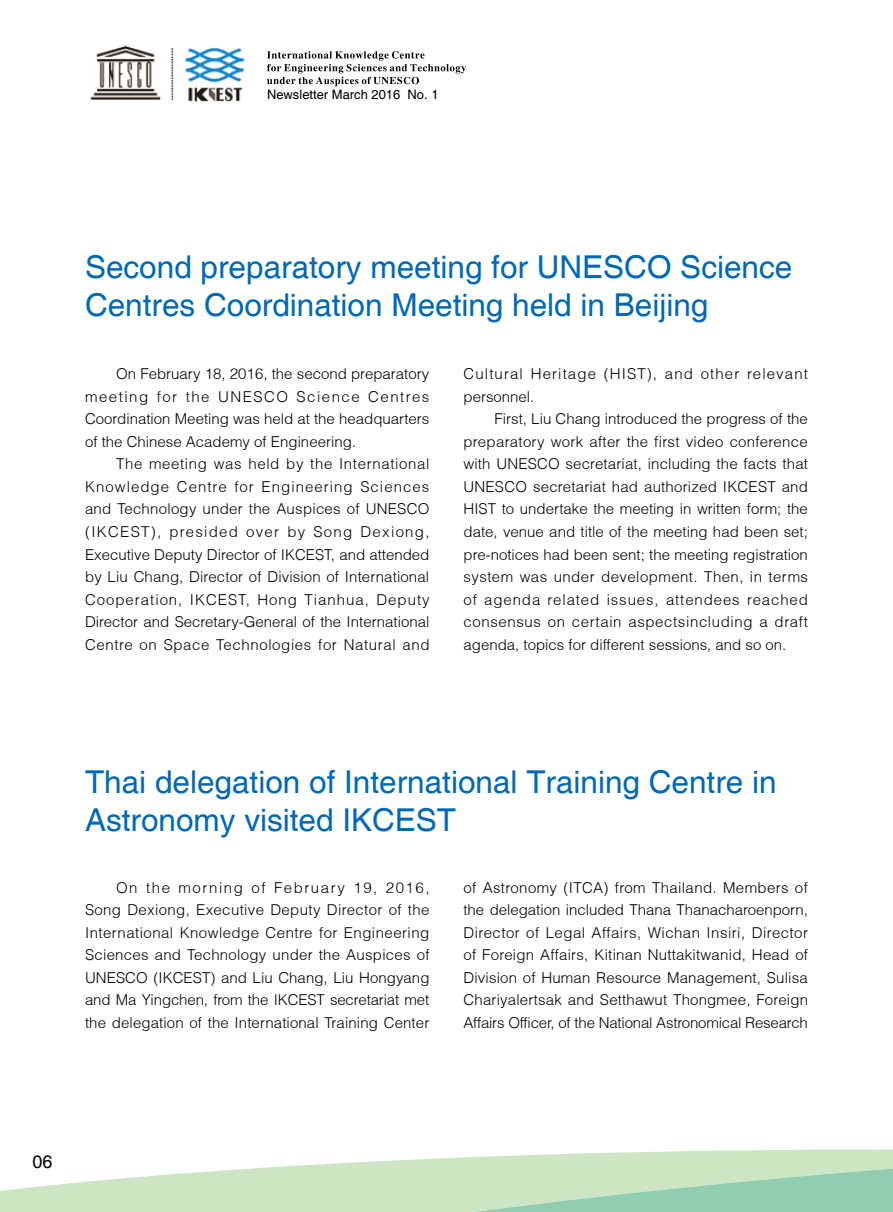
<style>
.page{position:relative;width:893px;height:1212px;background:#fff}
.page>*{position:absolute;margin:0;border:0;box-sizing:border-box;transform-origin:0 0}
.t1{font:31.5px/37.8px "Helvetica";color:#0068b7}
.t2{font:18px "Helvetica";color:#000}
.t3{font:300 15px/22.5px "Helvetica";color:#000;text-align:justify}
.t4{font:300 15px/22.5px "Helvetica";letter-spacing:.075em;color:#000}
.t5{font:12.9px "Helvetica";color:#000}
</style>
<div class="page">
<svg style="left:654px;top:1149px;width:239px;height:3px"></svg>
<svg style="left:0;top:1152px;width:893px;height:60px;fill:#cde5c3"></svg>
<img style="left:90px;top:45px;width:155px;height:57px">
<div style="left:168px;top:40px;width:7px;height:8px;background:#fff"></div>
<div style="left:168px;top:100px;width:7px;height:11px;background:#fff"></div>
<svg style="left:267px;top:51px;width:199px;height:35px"></svg>
<p class="t5" style="left:267px;top:87px;width:173px">Newsletter March 2016 No. 1</p>
<h1 class="t1" style="left:85px;top:249px;width:709px">Second preparatory meeting for UNESCO Science<br>Centres Coordination Meeting held in Beijing</h1>
<p class="t3" style="left:85px;top:363px;width:346px;text-indent:31px">On February 18, 2016, the second preparatory meeting for the UNESCO Science Centres Coordination Meeting was held at the headquarters of the Chinese Academy of Engineering.</p>
<p class="t3" style="left:85px;top:453px;width:346px;text-indent:31px">The meeting was held by the International Knowledge Centre for Engineering Sciences and Technology under the Auspices of UNESCO (IKCEST), presided over by Song Dexiong, Executive Deputy Director of IKCEST, and attended by Liu Chang, Director of Division of International Cooperation, IKCEST, Hong Tianhua, Deputy Director and Secretary-General of the International Centre on Space Technologies for Natural and</p>
<p class="t4" style="left:463px;top:363px;width:346px">Cultural Heritage (HIST), and other relevant personnel.</p>
<p class="t3" style="left:463px;top:408px;width:346px;text-indent:31px">First, Liu Chang introduced the progress of the preparatory work after the first video conference with UNESCO secretariat, including the facts that UNESCO secretariat had authorized IKCEST and HIST to undertake the meeting in written form; the date, venue and title of the meeting had been set; pre-notices had been sent; the meeting registration system was under development. Then, in terms of agenda related issues, attendees reached consensus on certain aspectsincluding a draft agenda, topics for different sessions, and so on.</p>
<h1 class="t1" style="left:85px;top:764px;width:693px">Thai delegation of International Training Centre in<br>Astronomy visited IKCEST</h1>
<p class="t3" style="left:85px;top:876px;width:346px;text-indent:31px">On the morning of February 19, 2016, Song Dexiong, Executive Deputy Director of the International Knowledge Centre for Engineering Sciences and Technology under the Auspices of UNESCO (IKCEST) and Liu Chang, Liu Hongyang and Ma Yingchen, from the IKCEST secretariat met the delegation of the International Training Center</p>
<p class="t3" style="left:463px;top:876px;width:346px">of Astronomy (ITCA) from Thailand. Members of the delegation included Thana Thanacharoenporn, Director of Legal Affairs, Wichan Insiri, Director of Foreign Affairs, Kitinan Nuttakitwanid, Head of Division of Human Resource Management, Sulisa Chariyalertsak and Setthawut Thongmee, Foreign Affairs Officer, of the National Astronomical Research</p>
<p class="t2" style="left:33px;top:1151px;width:22px">06</p>
</div>
